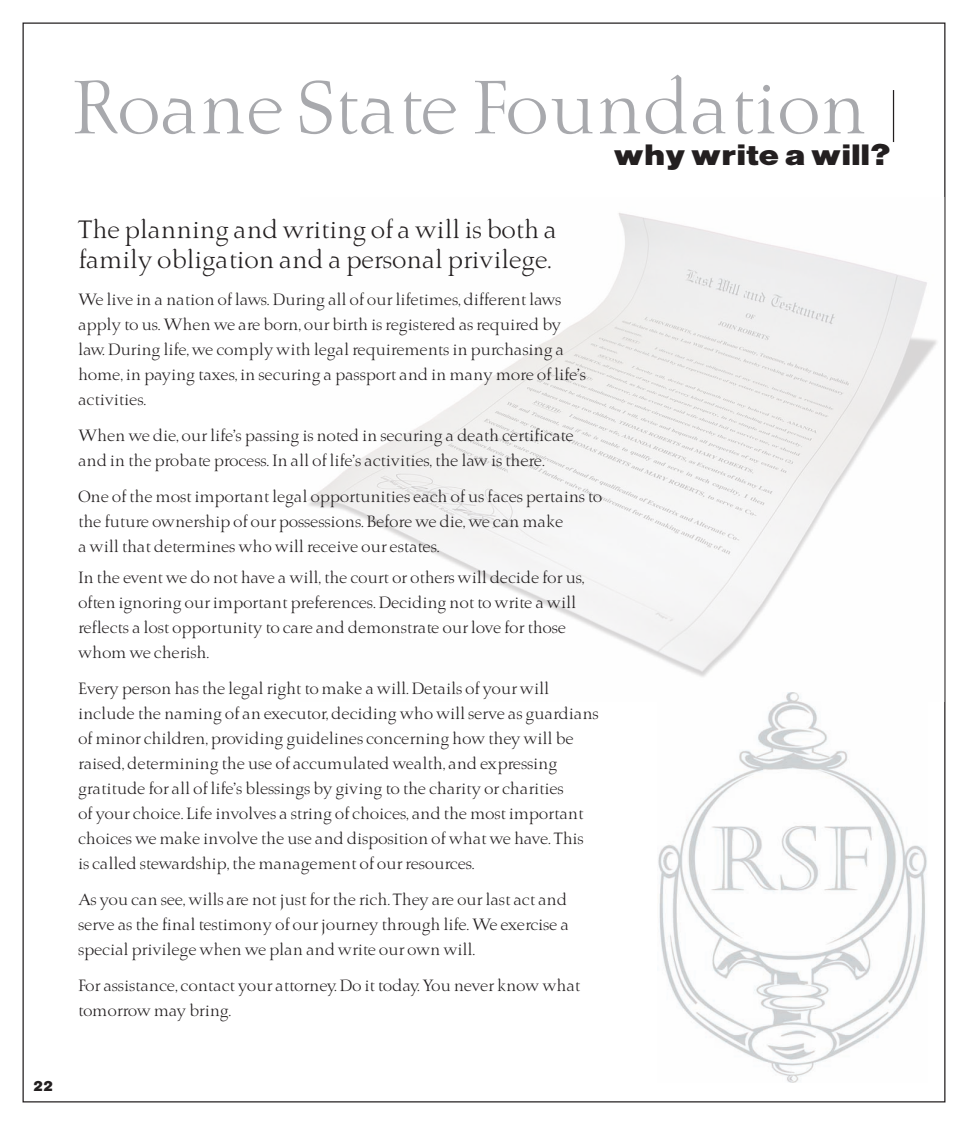
<style>
.page{position:relative;width:968px;height:1125px;background:#fff}
.page>*{position:absolute;margin:0;border:0;box-sizing:border-box;transform-origin:0 0}
.t1{font:75px "Brunella";color:#a8a9ad}
.t2{font:30px "Alpist";color:#231f20;scale:1.16 1}
.t3{font:25px/30px "Brunella";color:#231f20}
.t4{font:16.25px/25px "Brunella";color:#231f20}
.t5{font:15px "Alpist";color:#231f20}
</style>
<div class="page">
<img style="left:307px;top:213px;width:630px;height:464px">
<img style="left:658px;top:692px;width:269px;height:391px">
<hr style="left:892px;top:90px;width:2px;height:52px;background:#231f20">
<h1 class="t1" style="left:70px;top:63px;width:797px">Roane State Foundation</h1>
<h2 class="t2" style="left:612px;top:138px;width:240px">why write a will?</h2>
<h3 class="t3" style="left:78px;top:216px;width:480px">The planning and writing of a will is both a family obligation and a personal privilege.</h3>
<p class="t4" style="left:78px;top:287px;width:509px">We live in a nation of laws. During all of our lifetimes, different laws apply to us. When we are born, our birth is registered as required by law. During life, we comply with legal requirements in purchasing a home, in paying taxes, in securing a passport and in many more of life’s activities.</p>
<p class="t4" style="left:78px;top:423px;width:497px">When we die, our life’s passing is noted in securing a death certificate and in the probate process. In all of life’s activities, the law is there.</p>
<p class="t4" style="left:78px;top:485px;width:525px">One of the most important legal opportunities each of us faces pertains to the future ownership of our possessions. Before we die, we can make<br>a will that determines who will receive our estates.</p>
<p class="t4" style="left:78px;top:565px;width:507px">In the event we do not have a will, the court or others will decide for us, often ignoring our important preferences. Deciding not to write a will reflects a lost opportunity to care and demonstrate our love for those whom we cherish.</p>
<p class="t4" style="left:78px;top:677px;width:522px">Every person has the legal right to make a will. Details of your will include the naming of an executor, deciding who will serve as guardians of minor children, providing guidelines concerning how they will be raised, determining the use of accumulated wealth, and expressing gratitude for all of life’s blessings by giving to the charity or charities<br>of your choice. Life involves a string of choices, and the most important choices we make involve the use and disposition of what we have. This is called stewardship, the management of our resources.</p>
<p class="t4" style="left:78px;top:888px;width:492px;text-align:justify">As you can see, wills are not just for the rich. They are our last act and serve as the final testimony of our journey through life. We exercise a special privilege when we plan and write our own will.</p>
<p class="t4" style="left:78px;top:974px;width:503px">For assistance, contact your attorney. Do it today. You never know what tomorrow may bring.</p>
<p class="t5" style="left:33px;top:1077px;width:22px">22</p>
</div>
